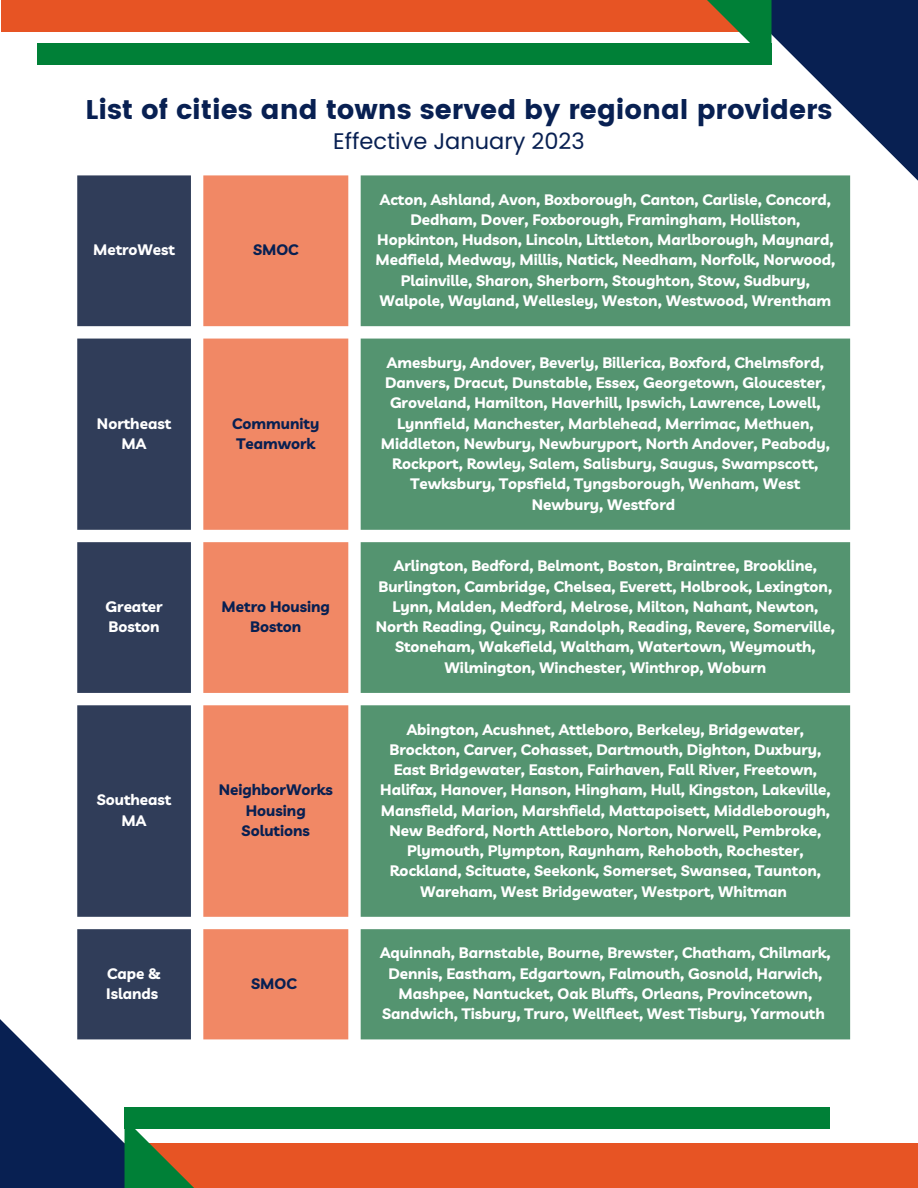
<style>
.page{position:relative;width:918px;height:1188px;background:#fff}
.page>*{position:absolute;margin:0;border:0;box-sizing:border-box;transform-origin:0 0}
.t1{font:27px "Poppins";color:#082052}
.t2{font:22.5px "Poppins";color:#082052}
.t3{font:700 15.15px/20.2px "Livvic";color:#fff;text-align:center}
.t4{font:700 15.15px/20.2px "Livvic";color:#082052;text-align:center}
</style>
<div class="page">
<div style="left:109px;top:1143px;width:809px;height:45px;background:#e75424"></div>
<svg style="left:0;top:788px;width:386px;height:400px"></svg>
<div style="left:1px;top:0;width:806px;height:31px;background:#e75424"></div>
<svg style="left:513px;top:0;width:405px;height:383px"></svg>
<svg style="left:125px;top:1129px;width:125px;height:59px"></svg>
<svg style="left:620px;top:0;width:151px;height:43px"></svg>
<div style="left:37px;top:43px;width:734px;height:22px;background:#008037"></div>
<div style="left:125px;top:1108px;width:705px;height:21px;background:#008037"></div>
<svg style="left:77px;top:175px;width:114px;height:864px;background:#3e4a64"></svg>
<svg style="left:203px;top:175px;width:145px;height:864px;background:#f18f6e"></svg>
<div style="left:361px;top:175px;width:489px;height:864px;background:#549470"></div>
<p class="t1" style="left:85px;top:94px;width:749px">List of cities and towns served by regional providers</p>
<p class="t3" style="left:93px;top:239px;width:84px">MetroWest</p>
<p class="t4" style="left:253px;top:239px;width:47px">SMOC</p>
<p class="t2" style="left:333px;top:125px;width:253px">Effective January 2023</p>
<p class="t3" style="left:375px;top:189px;width:461px">Acton, Ashland, Avon, Boxborough, Canton, Carlisle, Concord, Dedham, Dover, Foxborough, Framingham, Holliston, Hopkinton, Hudson, Lincoln, Littleton, Marlborough, Maynard, Medfield, Medway, Millis, Natick, Needham, Norfolk, Norwood, Plainville, Sharon, Sherborn, Stoughton, Stow, Sudbury, Walpole, Wayland, Wellesley, Weston, Westwood, Wrentham</p>
<h1 class="t3" style="left:97px;top:413px;width:76px">Northeast<br>MA</h1>
<p class="t4" style="left:232px;top:413px;width:89px;text-align:left">Community<br>Teamwork</p>
<p class="t3" style="left:381px;top:352px;width:451px">Amesbury, Andover, Beverly, Billerica, Boxford, Chelmsford, Danvers, Dracut, Dunstable, Essex, Georgetown, Gloucester, Groveland, Hamilton, Haverhill, Ipswich, Lawrence, Lowell, Lynnfield, Manchester, Marblehead, Merrimac, Methuen, Middleton, Newbury, Newburyport, North Andover, Peabody, Rockport, Rowley, Salem, Salisbury, Saugus, Swampscott, Tewksbury, Topsfield, Tyngsborough, Wenham, West Newbury, Westford</p>
<p class="t3" style="left:106px;top:596px;width:58px;text-align:left">Greater<br>Boston</p>
<p class="t4" style="left:222px;top:596px;width:110px">Metro Housing<br>Boston</p>
<p class="t3" style="left:97px;top:790px;width:76px">Southeast<br>MA</p>
<p class="t4" style="left:219px;top:779px;width:116px">NeighborWorks<br>Housing<br>Solutions</p>
<p class="t3" style="left:106px;top:963px;width:56px;text-align:left">Cape &amp;<br>Islands</p>
<p class="t4" style="left:251px;top:973px;width:47px">SMOC</p>
<p class="t3" style="left:376px;top:556px;width:461px">Arlington, Bedford, Belmont, Boston, Braintree, Brookline, Burlington, Cambridge, Chelsea, Everett, Holbrook, Lexington, Lynn, Malden, Medford, Melrose, Milton, Nahant, Newton, North Reading, Quincy, Randolph, Reading, Revere, Somerville, Stoneham, Wakefield, Waltham, Watertown, Weymouth, Wilmington, Winchester, Winthrop, Woburn</p>
<p class="t3" style="left:380px;top:719px;width:452px">Abington, Acushnet, Attleboro, Berkeley, Bridgewater, Brockton, Carver, Cohasset, Dartmouth, Dighton, Duxbury, East Bridgewater, Easton, Fairhaven, Fall River, Freetown, Halifax, Hanover, Hanson, Hingham, Hull, Kingston, Lakeville, Mansfield, Marion, Marshfield, Mattapoisett, Middleborough, New Bedford, North Attleboro, Norton, Norwell, Pembroke, Plymouth, Plympton, Raynham, Rehoboth, Rochester, Rockland, Scituate, Seekonk, Somerset, Swansea, Taunton, Wareham, West Bridgewater, Westport, Whitman</p>
<p class="t3" style="left:380px;top:943px;width:452px">Aquinnah, Barnstable, Bourne, Brewster, Chatham, Chilmark, Dennis, Eastham, Edgartown, Falmouth, Gosnold, Harwich, Mashpee, Nantucket, Oak Bluffs, Orleans, Provincetown, Sandwich, Tisbury, Truro, Wellfleet, West Tisbury, Yarmouth</p>
</div>
